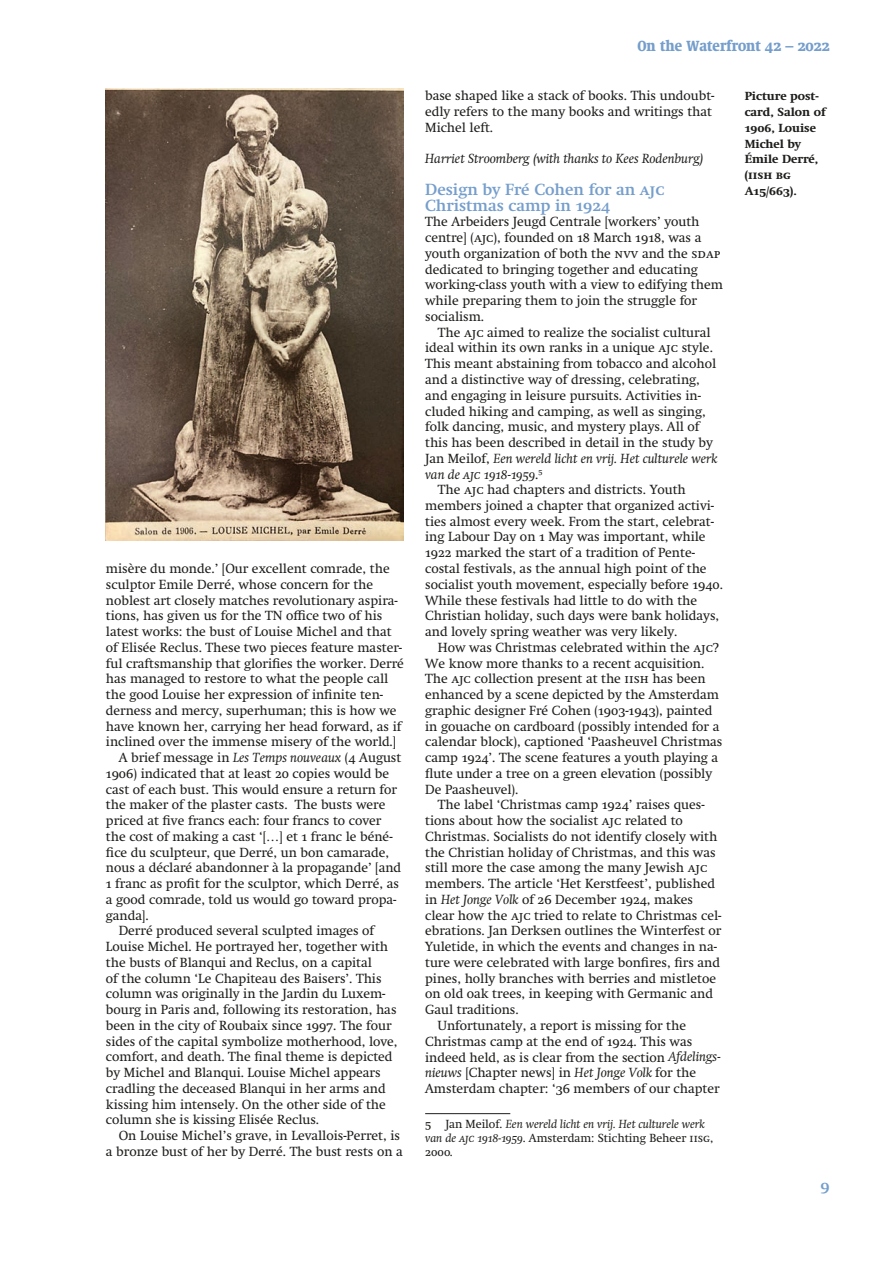
<style>
.page{position:relative;width:893px;height:1263px;background:#fff}
.page>*{position:absolute;margin:0;border:0;box-sizing:border-box;transform-origin:0 0}
.Kop_niveau_3{font:600 16.5px/15.8px "Swift Neue LT Pro";color:#759ecc}
.t1{font:900 condensed 15px "Swift Neue LT Pro";color:#759ecc}
.Brood{font:13.5px/15.8px "Swift Neue LT Pro";color:#1d1d1b}
.Brood_niet_inspring{font:13.5px/15.8px "Swift Neue LT Pro";color:#1d1d1b}
.Brood_niet_inspring-2{font:italic 13.5px "Swift Neue LT Pro";color:#1d1d1b}
.noot{font:italic 12px/14.2px "Swift Neue LT Pro";color:#1d1d1b}
.Bijschrift{font:700 12px/15.8px "Swift Neue LT Pro";color:#1d1d1b}
.s1{font-style:italic}
.s2{font-style:normal}
</style>
<div class="page">
<hr style="left:425px;top:1113px;width:85px;height:1px;background:#1d1d1b">
<img style="left:106px;top:89px;width:297px;height:451px">
<p class="Brood" style="left:106px;top:560px;width:299px">misère du monde.’ [Our excellent comrade, the sculptor Emile Derré, whose concern for the noblest art closely matches revolutionary aspira&shy;tions, has given us for the TN office two of his latest works: the bust of Louise Michel and that of Elisée Reclus. These two pieces feature master&shy;ful craftsmanship that glorifies the worker. Derré has managed to restore to what the people call the good Louise her expression of infinite ten&shy;derness and mercy, superhuman; this is how we have known her, carrying her head forward, as if inclined over the immense misery of the world.]</p>
<p class="Brood" style="left:106px;top:749px;width:297px;text-indent:13px">A brief message in <span class="s1">Les Temps nouveaux</span> (4 August 1906) indicated that at least 20 copies would be cast of each bust. This would ensure a return for the maker of the plaster casts. The busts were priced at five francs each: four francs to cover the cost of making a cast ‘[…] et 1 franc le béné&shy;fice du sculpteur, que Derré, un bon camarade, nous a déclaré abandonner à la propagande’ [and 1 franc as profit for the sculptor, which Derré, as a good comrade, told us would go toward propa&shy;ganda].</p>
<p class="Brood" style="left:106px;top:923px;width:293px;text-indent:13px">Derré produced several sculpted images of Louise Michel. He portrayed her, together with the busts of Blanqui and Reclus, on a capital<br>of the column ‘Le Chapiteau des Baisers’. This column was originally in the Jardin du Luxem&shy;bourg in Paris and, following its restoration, has been in the city of Roubaix since 1997. The four sides of the capital symbolize motherhood, love, comfort, and death. The final theme is depicted by Michel and Blanqui. Louise Michel appears cradling the deceased Blanqui in her arms and kissing him intensely. On the other side of the column she is kissing Elisée Reclus.</p>
<p class="Brood" style="left:106px;top:1127px;width:298px;text-align:right">On Louise Michel’s grave, in Levallois-Perret, is<br>a bronze bust of her by Derré. The bust rests on a</p>
<p class="t1" style="left:637px;top:36px;width:193px">On the Waterfront 42 – 2022</p>
<p class="Brood" style="left:425px;top:88px;width:290px">base shaped like a stack of books. This undoubt&shy;edly refers to the many books and writings that<br>Michel left.</p>
<p class="Brood_niet_inspring-2" style="left:425px;top:151px;width:279px">Harriet Stroomberg (with thanks to Kees Rodenburg)</p>
<p class="Kop_niveau_3" style="left:425px;top:181px;width:241px">Design by Fré Cohen for an ajc<br>Christmas camp in 1924</p>
<p class="Brood_niet_inspring" style="left:425px;top:214px;width:299px">The Arbeiders Jeugd Centrale [workers’ youth centre] (ajc), founded on 18 March 1918, was a youth organization of both the nvv and the sdap dedicated to bringing together and educating working-class youth with a view to edifying them while preparing them to join the struggle for socialism.</p>
<p class="Brood" style="left:425px;top:324px;width:293px;text-indent:13px">The ajc aimed to realize the socialist cultural ideal within its own ranks in a unique ajc style.<br>This meant abstaining from tobacco and alcohol and a distinctive way of dressing, celebrating, and engaging in leisure pursuits. Activities in&shy;cluded hiking and camping, as well as singing, folk dancing, music, and mystery plays. All of this has been described in detail in the study by Jan Meilof, <span class="s1">Een wereld licht en vrij. Het culturele werk van de ajc 1918-1959</span>.<sup>5</sup></p>
<p class="Brood" style="left:425px;top:482px;width:299px;text-indent:13px">The ajc had chapters and districts. Youth members joined a chapter that organized activi&shy;ties almost every week. From the start, celebrat&shy;ing Labour Day on 1 May was important, while 1922 marked the start of a tradition of Pente&shy;costal festivals, as the annual high point of the socialist youth movement, especially before 1940.<br>While these festivals had little to do with the Christian holiday, such days were bank holidays, and lovely spring weather was very likely.</p>
<p class="Brood" style="left:425px;top:639px;width:299px;text-indent:13px">How was Christmas celebrated within the ajc?<br>We know more thanks to a recent acquisition.<br>The ajc collection present at the iish has been enhanced by a scene depicted by the Amsterdam graphic designer Fré Cohen (1903-1943), painted in gouache on cardboard (possibly intended for a calendar block), captioned ‘Paasheuvel Christmas camp 1924’. The scene features a youth playing a flute under a tree on a green elevation (possibly De Paasheuvel).</p>
<p class="Brood" style="left:425px;top:797px;width:297px;text-indent:13px">The label ‘Christmas camp 1924’ raises ques&shy;tions about how the socialist ajc related to Christmas. Socialists do not identify closely with the Christian holiday of Christmas, and this was still more the case among the many Jewish ajc members. The article ‘Het Kerstfeest’, published in <span class="s1">Het Jonge Volk</span> of 26 December 1924, makes clear how the ajc tried to relate to Christmas cel&shy;ebrations. Jan Derksen outlines the Winterfest or Yuletide, in which the events and changes in na&shy;ture were celebrated with large bonfires, firs and pines, holly branches with berries and mistletoe on old oak trees, in keeping with Germanic and Gaul traditions.</p>
<p class="Brood" style="left:425px;top:1017px;width:296px;text-indent:13px">Unfortunately, a report is missing for the Christmas camp at the end of 1924. This was indeed held, as is clear from the section <span class="s1">Afdelings&shy;nieuws</span> [Chapter news] in <span class="s1">Het Jonge Volk</span> for the Amsterdam chapter: ‘36 members of our chapter</p>
<p class="noot" style="left:425px;top:1116px;width:290px"><span class="s2">5 Jan Meilof.</span> Een wereld licht en vrij. Het culturele werk van de ajc 1918-1959<span class="s2">. Amsterdam: Stichting Beheer iisg,<br>2000.</span></p>
<p class="Bijschrift" style="left:744px;top:88px;width:82px">Picture post&shy;card, Salon of<br>1906, Louise<br>Michel by<br>Émile Derré, (iish bg<br>A15/663).</p>
<p class="Kop_niveau_3" style="left:819px;top:1178px;width:11px">9</p>
</div>
